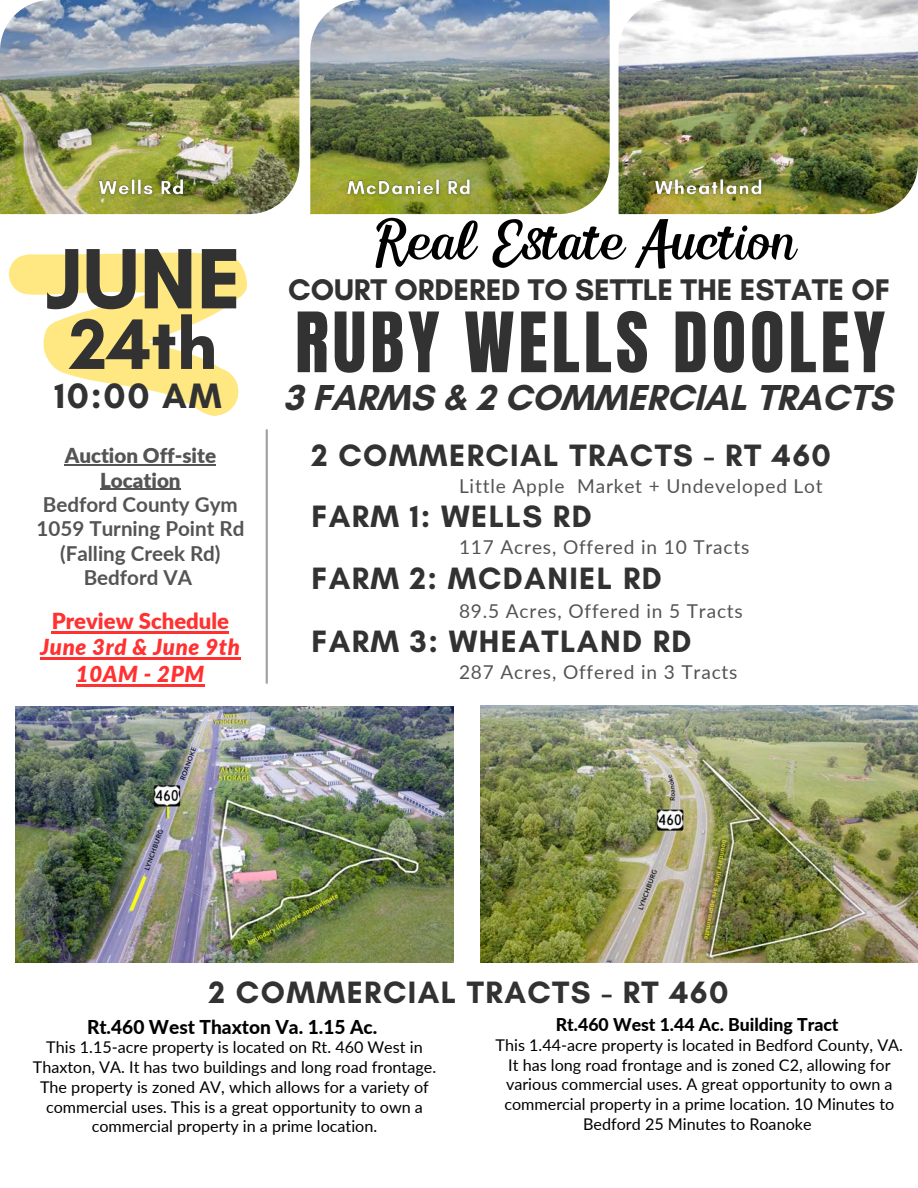
<style>
.page{position:relative;width:918px;height:1188px;background:#fff}
.page>*{position:absolute;margin:0;border:0;box-sizing:border-box;transform-origin:0 0}
.t1{font:700 87.3px "Glacial Indifference";color:#323232}
.t2{font:700 72.9px "Glacial Indifference";color:#323232}
.t3{font:70.65px "Anton";letter-spacing:.055em;color:#323232}
.t4{font:55.65px "Kingsman";color:#000}
.t5{font:700 36.75px "Glacial Indifference";color:#323232}
.t6{font:700 36px "Glacial Indifference";color:#323232}
.t7{font:700 31.5px "Glacial Indifference";letter-spacing:.045em;color:#323232}
.t8{font:700 30.45px "Glacial Indifference";letter-spacing:-.005em;color:#323232}
.t9{font:italic 900 22.05px "Lato";letter-spacing:.03em;color:#ff3131}
.t10{font:900 22.05px "Lato";color:#ff3131}
.t11{font:700 20.55px "Lato";color:#545454}
.t12{font:900 20.55px "Lato";color:#545454}
.t13{font:19.05px "Lato";letter-spacing:.045em;color:#545454}
.t14{font:800 19.05px "Lato";color:#000}
.t15{font:800 17.7px "Lato";color:#000}
.t16{font:16.2px/19.8px "Lato";color:#000;text-align:center}
</style>
<div class="page">
<img style="left:0;top:0;width:299px;height:214px">
<img style="left:310px;top:0;width:300px;height:214px">
<img style="left:619px;top:0;width:299px;height:214px">
<hr style="left:266px;top:429px;width:2px;height:255px;background:#a2a4a2">
<img style="left:16px;top:706px;width:438px;height:257px">
<svg style="left:9px;top:252px;width:238px;height:164px;fill:#ffe881"></svg>
<img style="left:481px;top:705px;width:437px;height:258px">
<img style="left:94px;top:172px;width:97px;height:35px">
<img style="left:342px;top:172px;width:137px;height:35px">
<img style="left:650px;top:172px;width:120px;height:35px">
<hr style="left:65px;top:465px;width:151px;height:1px;background:#545454">
<hr style="left:100px;top:489px;width:81px;height:1px;background:#545454">
<hr style="left:52px;top:631px;width:177px;height:2px;background:#ff3131">
<hr style="left:40px;top:658px;width:201px;height:2px;background:#ff3131">
<hr style="left:76px;top:684px;width:129px;height:2px;background:#ff3131">
<p class="t1" style="left:45px;top:225px;width:198px">JUNE</p>
<p class="t2" style="left:70px;top:300px;width:149px">24th</p>
<p class="t6" style="left:54px;top:374px;width:169px">10:00 AM</p>
<p class="t4" style="left:377px;top:204px;width:420px">Real Estate Auction</p>
<p class="t8" style="left:288px;top:271px;width:603px">COURT ORDERED TO SETTLE THE ESTATE OF</p>
<p class="t3" style="left:295px;top:292px;width:592px">RUBY WELLS DOOLEY</p>
<p class="t5" style="left:283px;top:375px;width:610px">3 FARMS &amp; 2 COMMERCIAL TRACTS</p>
<p class="t12" style="left:65px;top:443px;width:153px">Auction Off-site</p>
<p class="t7" style="left:311px;top:436px;width:521px">2 COMMERCIAL TRACTS - RT 460</p>
<p class="t12" style="left:100px;top:467px;width:82px">Location</p>
<p class="t11" style="left:43px;top:492px;width:196px">Bedford County Gym</p>
<p class="t11" style="left:37px;top:516px;width:209px">1059 Turning Point Rd</p>
<p class="t11" style="left:60px;top:540px;width:162px">(Falling Creek Rd)</p>
<p class="t11" style="left:84px;top:565px;width:110px">Bedford VA</p>
<p class="t10" style="left:52px;top:607px;width:179px">Preview Schedule</p>
<p class="t9" style="left:40px;top:634px;width:201px">June 3rd &amp; June 9th</p>
<p class="t9" style="left:76px;top:660px;width:130px">10AM - 2PM</p>
<p class="t13" style="left:459px;top:474px;width:365px">Little Apple Market + Undeveloped Lot</p>
<p class="t7" style="left:311px;top:497px;width:282px">FARM 1: WELLS RD</p>
<p class="t13" style="left:459px;top:535px;width:292px">117 Acres, Offered in 10 Tracts</p>
<p class="t7" style="left:311px;top:559px;width:352px">FARM 2: MCDANIEL RD</p>
<p class="t13" style="left:459px;top:599px;width:285px">89.5 Acres, Offered in 5 Tracts</p>
<p class="t7" style="left:311px;top:622px;width:382px">FARM 3: WHEATLAND RD</p>
<p class="t13" style="left:459px;top:661px;width:280px">287 Acres, Offered in 3 Tracts</p>
<p class="t7" style="left:209px;top:973px;width:521px">2 COMMERCIAL TRACTS - RT 460</p>
<p class="t14" style="left:87px;top:1015px;width:292px">Rt.460 West Thaxton Va. 1.15 Ac.</p>
<p class="t16" style="left:33px;top:1037px;width:405px">This 1.15-acre property is located on Rt. 460 West in Thaxton, VA. It has two buildings and long road frontage.<br>The property is zoned AV, which allows for a variety of commercial uses. This is a great opportunity to own a commercial property in a prime location.</p>
<p class="t15" style="left:556px;top:1013px;width:284px">Rt.460 West 1.44 Ac. Building Tract</p>
<p class="t16" style="left:496px;top:1035px;width:409px">This 1.44-acre property is located in Bedford County, VA.<br>It has long road frontage and is zoned C2, allowing for various commercial uses. A great opportunity to own a commercial property in a prime location. 10 Minutes to Bedford 25 Minutes to Roanoke</p>
</div>
